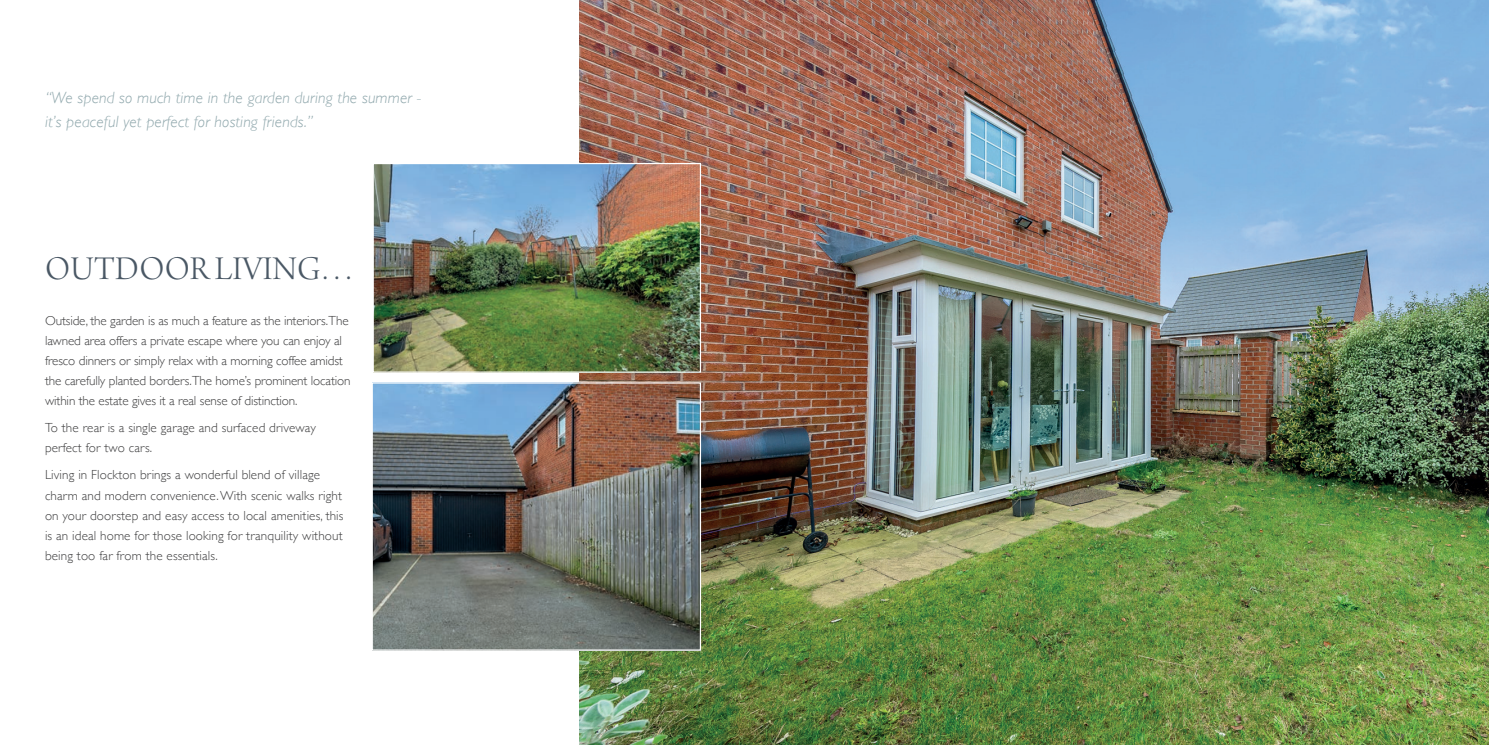
<style>
.page{position:relative;width:1489px;height:745px;background:#fff}
.page>*{position:absolute;margin:0;border:0;box-sizing:border-box;transform-origin:0 0}
.t1{font:35px "Arno Pro Light Display";color:#4a5865}
.t2{font:italic 300 16.25px/23.8px "Gill Sans";letter-spacing:.01em;color:#8fa7ac}
.t3{font:300 13.12px/20px "Gill Sans";letter-spacing:.01em;color:#3e3e3f}
.t4{font:300 13.12px/20px "Gill Sans";letter-spacing:-.01em;color:#3e3e3f}
</style>
<div class="page">
<img style="left:579px;top:0;width:909px;height:744px">
<img style="left:373px;top:384px;width:326px;height:264px">
<div style="left:371px;top:382px;width:330px;height:268px;border:1px solid #fff"></div>
<img style="left:374px;top:165px;width:325px;height:205px">
<div style="left:372px;top:163px;width:329px;height:209px;border:1px solid #fff"></div>
<p class="t2" style="left:45px;top:86px;width:377px">“We spend so much time in the garden during the summer - it’s peaceful yet perfect for hosting friends.”</p>
<h1 class="t1" style="left:45px;top:249px;width:311px">OUTDOOR LIVING…</h1>
<p class="t4" style="left:45px;top:310px;width:307px">Outside, the garden is as much a feature as the interiors.The lawned area offers a private escape where you can enjoy al fresco dinners or simply relax with a morning coffee amidst the carefully planted borders.The home’s prominent location within the estate gives it a real sense of distinction.</p>
<p class="t3" style="left:45px;top:417px;width:272px">To the rear is a single garage and surfaced driveway perfect for two cars.</p>
<p class="t3" style="left:45px;top:464px;width:300px">Living in Flockton brings a wonderful blend of village charm and modern convenience. With scenic walks right on your doorstep and easy access to local amenities, this is an ideal home for those looking for tranquility without being too far from the essentials.</p>
</div>
